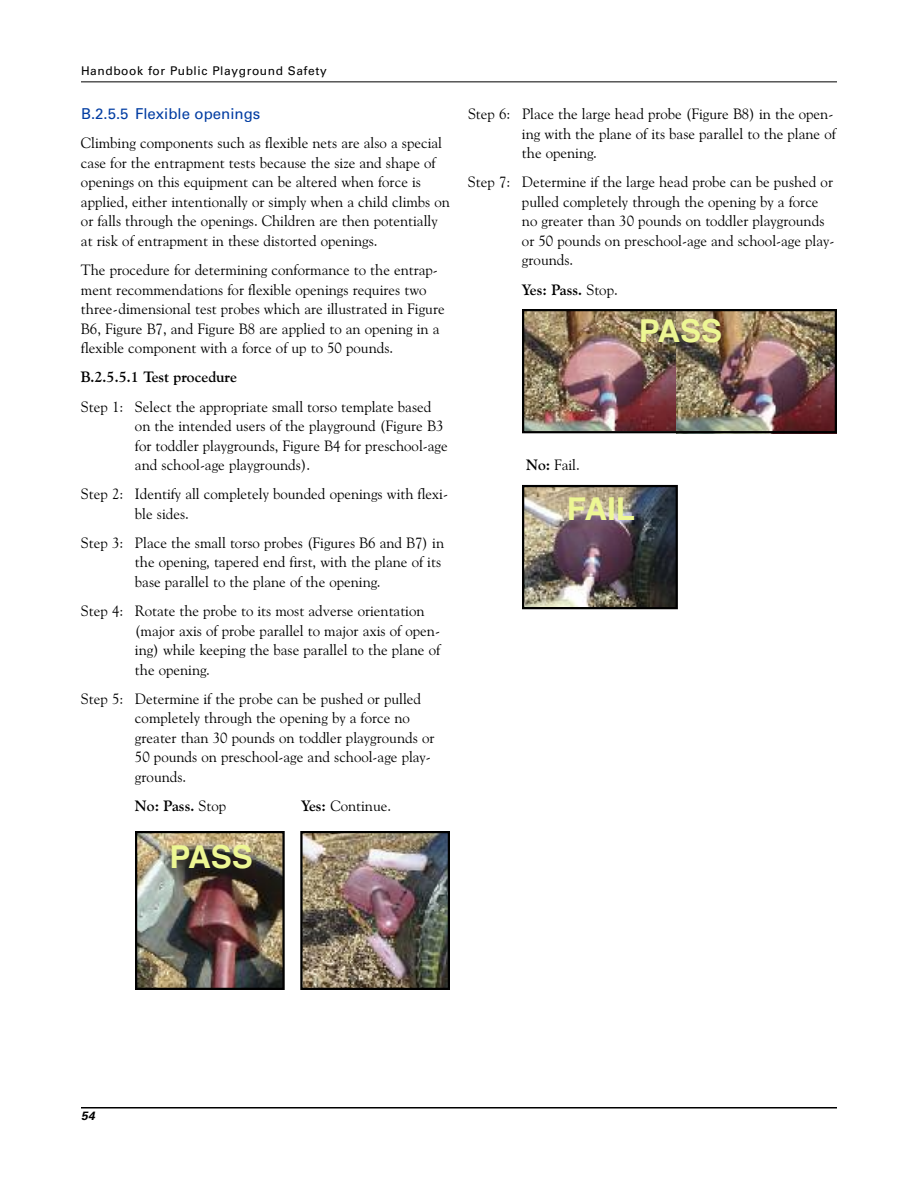
<style>
.page{position:relative;width:918px;height:1188px;background:#fff}
.page>*{position:absolute;margin:0;border:0;box-sizing:border-box;transform-origin:0 0}
.t1{font:700 31.5px "Helvetica";color:#edf793}
.t2{font:15px/19.5px "Goudy Old Style BT";color:#000}
.t3{font:700 15px "Goudy Old Style BT";color:#000}
.t4{font:15px "Univers LT Std";color:#003ca2}
.t5{font:12px "Univers LT Std";letter-spacing:.05em;color:#000}
.t6{font:italic 700 12px "Univers LT Std";color:#000}
.s1{font-weight:400}
.s2{font-weight:700}
</style>
<div class="page">
<hr style="left:81px;top:81px;width:756px;height:1px;background:#000">
<hr style="left:81px;top:1107px;width:756px;height:1px;background:#000">
<img style="left:525px;top:312px;width:151px;height:118px">
<img style="left:676px;top:312px;width:158px;height:118px">
<div style="left:522px;top:309px;width:315px;height:124px;border:2px solid #000"></div>
<img style="left:525px;top:488px;width:150px;height:118px">
<div style="left:522px;top:485px;width:156px;height:124px;border:2px solid #000"></div>
<img style="left:303px;top:834px;width:144px;height:153px">
<div style="left:300px;top:831px;width:150px;height:159px;border:2px solid #000"></div>
<img style="left:138px;top:834px;width:144px;height:153px">
<div style="left:135px;top:831px;width:150px;height:159px;border:2px solid #000"></div>
<p class="t5" style="left:81px;top:67px;width:247px">Handbook for Public Playground Safety</p>
<p class="t4" style="left:81px;top:108px;width:181px">B.2.5.5 Flexible openings</p>
<p class="t2" style="left:81px;top:135px;width:370px">Climbing components such as flexible nets are also a special case for the entrapment tests because the size and shape of openings on this equipment can be altered when force is applied, either intentionally or simply when a child climbs on or falls through the openings. Children are then potentially at risk of entrapment in these distorted openings.</p>
<p class="t2" style="left:81px;top:261px;width:365px">The procedure for determining conformance to the entrap&shy;ment recommendations for flexible openings requires two three-dimensional test probes which are illustrated in Figure B6, Figure B7, and Figure B8 are applied to an opening in a flexible component with a force of up to 50 pounds.</p>
<p class="t3" style="left:81px;top:371px;width:158px">B.2.5.5.1 Test procedure</p>
<p class="t2" style="left:135px;top:398px;width:314px;text-indent:-54px">Step 1: Select the appropriate small torso template based on the intended users of the playground (Figure B3 for toddler playgrounds, Figure B4 for preschool-age and school-age playgrounds).</p>
<p class="t2" style="left:135px;top:485px;width:315px;text-indent:-54px">Step 2: Identify all completely bounded openings with flexi&shy;ble sides.</p>
<p class="t2" style="left:135px;top:534px;width:311px;text-indent:-54px">Step 3: Place the small torso probes (Figures B6 and B7) in the opening, tapered end first, with the plane of its base parallel to the plane of the opening.</p>
<p class="t2" style="left:135px;top:602px;width:307px;text-indent:-54px">Step 4: Rotate the probe to its most adverse orientation (major axis of probe parallel to major axis of open&shy;ing) while keeping the base parallel to the plane of the opening.</p>
<p class="t2" style="left:135px;top:690px;width:301px;text-indent:-54px">Step 5: Determine if the probe can be pushed or pulled completely through the opening by a force no greater than 30 pounds on toddler playgrounds or 50 pounds on preschool-age and school-age play&shy;grounds.</p>
<p class="t3" style="left:135px;top:800px;width:93px">No: Pass. <span class="s1">Stop</span></p>
<p class="t2" style="left:301px;top:797px;width:92px"><span class="s2">Yes:</span> Continue.</p>
<h1 class="t1" style="left:169px;top:839px;width:85px">PASS</h1>
<p class="t2" style="left:522px;top:105px;width:315px;text-indent:-54px">Step 6: Place the large head probe (Figure B8) in the open&shy;ing with the plane of its base parallel to the plane of the opening.</p>
<p class="t2" style="left:522px;top:174px;width:314px;text-indent:-54px">Step 7: Determine if the large head probe can be pushed or pulled completely through the opening by a force no greater than 30 pounds on toddler playgrounds or 50 pounds on preschool-age and school-age play&shy;grounds.</p>
<p class="t3" style="left:522px;top:284px;width:97px">Yes: Pass. <span class="s1">Stop.</span></p>
<p class="t2" style="left:526px;top:456px;width:55px"><span class="s2">No:</span> Fail.</p>
<h1 class="t1" style="left:639px;top:313px;width:85px">PASS</h1>
<h1 class="t1" style="left:567px;top:491px;width:70px">FAIL</h1>
<p class="t6" style="left:81px;top:1112px;width:15px">54</p>
</div>
